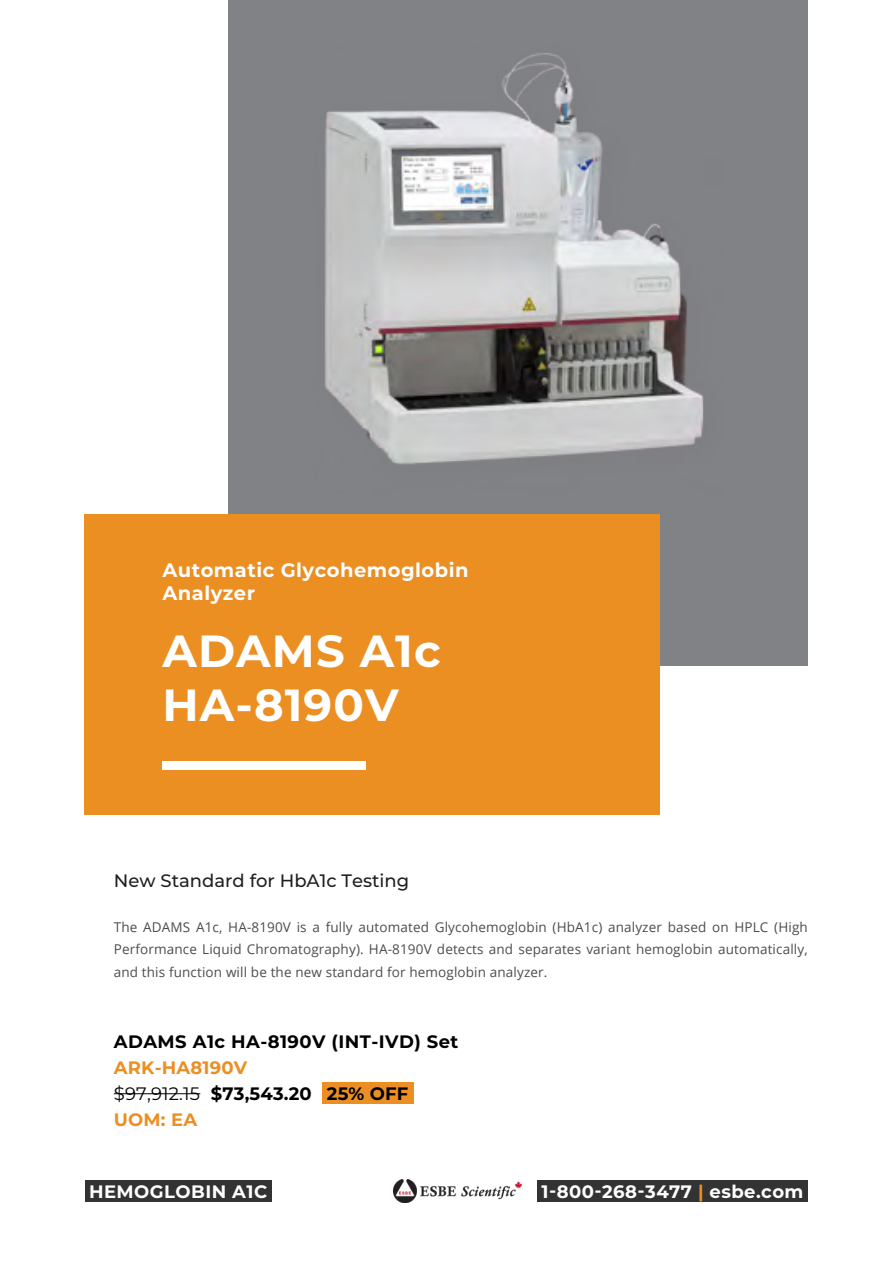
<style>
.page{position:relative;width:893px;height:1263px;background:#fff}
.page>*{position:absolute;margin:0;border:0;box-sizing:border-box;transform-origin:0 0}
.t1{font:700 45px/54px "Montserrat";letter-spacing:.025em;color:#fff}
.t2{font:700 19.5px/23.4px "Montserrat";letter-spacing:.025em;color:#fff}
.t3{font:700 18px/25.8px "Montserrat";letter-spacing:.01em;color:#eb8f23}
.t4{font:700 18px "Montserrat";letter-spacing:.025em;color:#fff}
.t5{font:700 18px "Montserrat";letter-spacing:.025em;color:#000}
.t6{font:500 18px "Montserrat";color:#000}
.t7{font:13.5px/22.5px "Open Sans";letter-spacing:.01em;color:#333334;text-align:justify}
.s1{font-weight:400;color:#000}
.s2{color:#000}
.s3{color:#eb8f23}
</style>
<div class="page">
<div style="left:228px;top:0;width:580px;height:666px;background:#808285"></div>
<img style="left:324px;top:53px;width:380px;height:412px">
<div style="left:85px;top:514px;width:575px;height:300px;background:#eb8f23"></div>
<div style="left:162px;top:762px;width:204px;height:8px;background:#fff"></div>
<img style="left:394px;top:1179px;width:128px;height:23px">
<div style="left:85px;top:1180px;width:186px;height:22px;background:#333334"></div>
<div style="left:537px;top:1180px;width:271px;height:22px;background:#333334"></div>
<hr style="left:114px;top:1093px;width:86px;height:1px;background:#000">
<div style="left:322px;top:1082px;width:91px;height:22px;background:#eb8f23"></div>
<h2 class="t2" style="left:162px;top:557px;width:308px">Automatic Glycohemoglobin<br>Analyzer</h2>
<h1 class="t1" style="left:162px;top:622px;width:280px">ADAMS A1c<br>HA-8190V</h1>
<h3 class="t6" style="left:114px;top:868px;width:297px">New Standard for HbA1c Testing</h3>
<p class="t7" style="left:114px;top:915px;width:695px">The ADAMS A1c, HA-8190V is a fully automated Glycohemoglobin (HbA1c) analyzer based on HPLC (High Performance Liquid Chromatography). HA-8190V detects and separates variant hemoglobin automatically, and this function will be the new standard for hemoglobin analyzer.</p>
<h3 class="t5" style="left:114px;top:1029px;width:346px">ADAMS A1c HA-8190V (INT-IVD) Set</h3>
<h3 class="t3" style="left:114px;top:1054px;width:199px">ARK-HA8190V <span class="s1">$97,912.15</span> <span class="s2">$73,543.20<br></span>UOM: EA</h3>
<h3 class="t5" style="left:327px;top:1081px;width:83px">25% OFF</h3>
<h3 class="t4" style="left:89px;top:1178px;width:180px">HEMOGLOBIN A1C</h3>
<h3 class="t4" style="left:541px;top:1178px;width:263px">1-800-268-3477 <span class="s3">|</span> esbe.com</h3>
</div>
